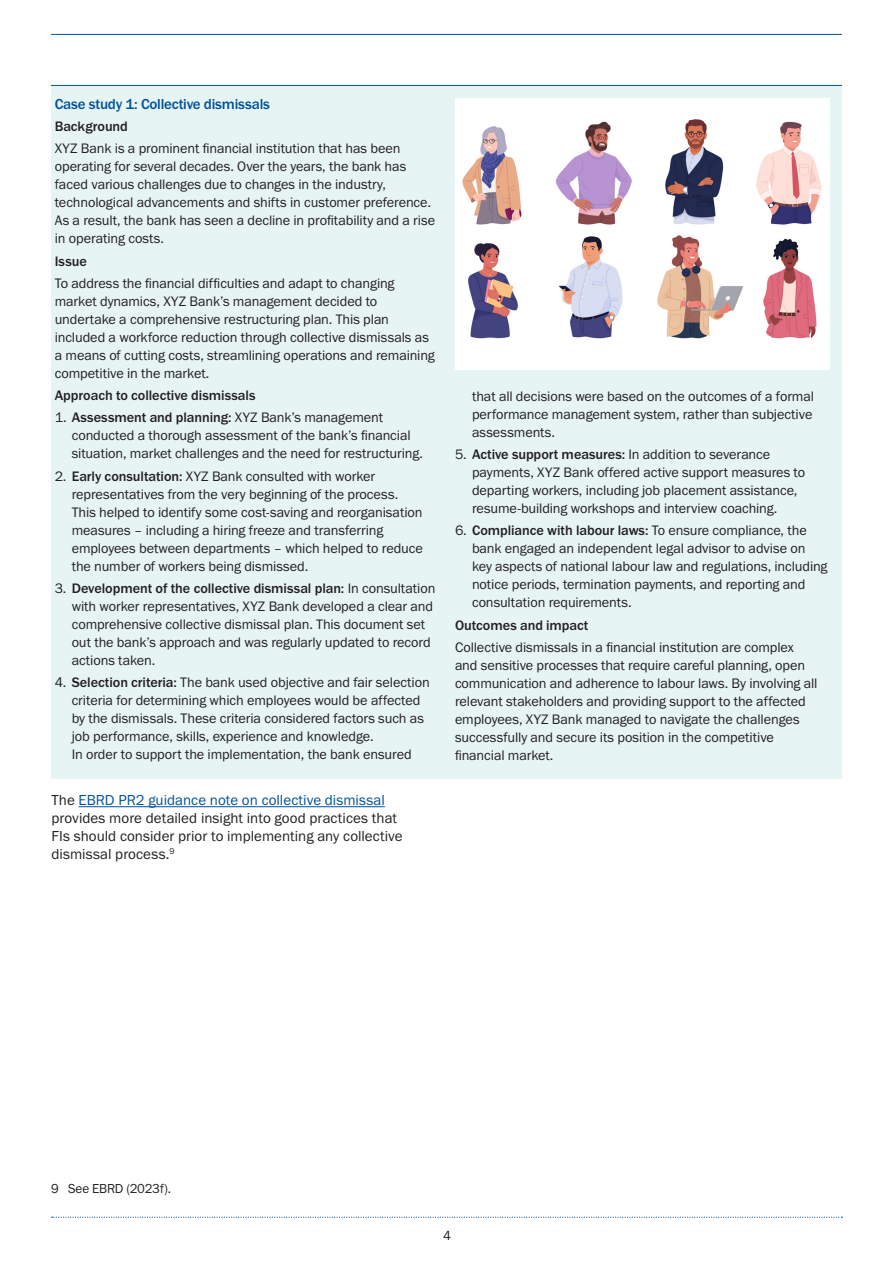
<style>
.page{position:relative;width:893px;height:1263px;background:#fff}
.page>*{position:absolute;margin:0;border:0;box-sizing:border-box;transform-origin:0 0}
.Body_text_10_12{font:15px/18px "Franklin Gothic URW Boo";color:#231f20}
.Level_2_heading_10_12_blue{font:500 15px "Franklin Gothic URW";letter-spacing:-.015em;color:#01529a}
.Case_study_text_9_5_12_indent{font:14.25px/18px "Franklin Gothic URW Boo";letter-spacing:-.005em;color:#231f20}
.Case_study_text_9_5_12{font:14.25px/18px "Franklin Gothic URW Boo";letter-spacing:-.005em;color:#231f20}
.Case_study_text_9_5_12-2{font:500 14.25px "Franklin Gothic URW";letter-spacing:-.005em;color:#231f20}
.Footnote{font:13.5px "Franklin Gothic URW Boo";letter-spacing:-.015em;color:#231f20}
.s1{font-family:"Franklin Gothic URW";font-weight:500}
.s2{color:#01529a}
</style>
<div class="page">
<svg style="left:52px;top:1217px;width:790px;height:1px"></svg>
<hr style="left:51px;top:34px;width:791px;height:1px;background:#01529a">
<div style="left:51px;top:85px;width:791px;height:693px;background:#e6f4f3"></div>
<hr style="left:51px;top:85px;width:791px;height:1px;background:#01529a">
<img style="left:456px;top:99px;width:374px;height:271px">
<hr style="left:79px;top:806px;width:306px;height:1px;background:#01529a">
<p class="Level_2_heading_10_12_blue" style="left:55px;top:94px;width:217px">Case study 1: Collective dismissals</p>
<p class="Case_study_text_9_5_12-2" style="left:55px;top:117px;width:75px">Background</p>
<p class="Case_study_text_9_5_12" style="left:55px;top:139px;width:382px">XYZ Bank is a prominent financial institution that has been operating for several decades. Over the years, the bank has faced various challenges due to changes in the industry, technological advancements and shifts in customer preference.<br>As a result, the bank has seen a decline in profitability and a rise in operating costs.</p>
<p class="Case_study_text_9_5_12-2" style="left:55px;top:252px;width:34px">Issue</p>
<p class="Case_study_text_9_5_12" style="left:55px;top:274px;width:382px">To address the financial difficulties and adapt to changing market dynamics, XYZ Bank’s management decided to undertake a comprehensive restructuring plan. This plan included a workforce reduction through collective dismissals as a means of cutting costs, streamlining operations and remaining competitive in the market.</p>
<p class="Case_study_text_9_5_12-2" style="left:55px;top:386px;width:202px">Approach to collective dismissals</p>
<p class="Case_study_text_9_5_12_indent" style="left:72px;top:408px;width:353px;text-indent:-17px">1. <span class="s1">Assessment and planning:</span> XYZ Bank’s management conducted a thorough assessment of the bank’s financial situation, market challenges and the need for restructuring.</p>
<p class="Case_study_text_9_5_12_indent" style="left:72px;top:467px;width:353px;text-indent:-17px">2. <span class="s1">Early consultation:</span> XYZ Bank consulted with worker representatives from the very beginning of the process.<br>This helped to identify some cost-saving and reorganisation measures – including a hiring freeze and transferring employees between departments – which helped to reduce the number of workers being dismissed.</p>
<p class="Case_study_text_9_5_12_indent" style="left:72px;top:579px;width:365px;text-indent:-17px">3. <span class="s1">Development of the collective dismissal plan:</span> In consultation with worker representatives, XYZ Bank developed a clear and comprehensive collective dismissal plan. This document set out the bank’s approach and was regularly updated to record actions taken.</p>
<p class="Case_study_text_9_5_12_indent" style="left:72px;top:673px;width:359px;text-indent:-17px">4. <span class="s1">Selection criteria:</span> The bank used objective and fair selection criteria for determining which employees would be affected by the dismissals. These criteria considered factors such as job performance, skills, experience and knowledge.<br>In order to support the implementation, the bank ensured</p>
<p class="Body_text_10_12" style="left:52px;top:791px;width:353px">The <span class="s2">EBRD PR2 guidance note on collective dismissal </span>provides more detailed insight into good practices that FIs should consider prior to implementing any collective dismissal process.<sup>9</sup></p>
<p class="Case_study_text_9_5_12_indent" style="left:472px;top:387px;width:344px;text-align:justify">that all decisions were based on the outcomes of a formal performance management system, rather than subjective assessments.</p>
<p class="Case_study_text_9_5_12_indent" style="left:472px;top:445px;width:335px;text-indent:-17px">5. <span class="s1">Active support measures:</span> In addition to severance payments, XYZ Bank offered active support measures to departing workers, including job placement assistance, resume-building workshops and interview coaching.</p>
<p class="Case_study_text_9_5_12_indent" style="left:472px;top:521px;width:357px;text-indent:-17px">6. <span class="s1">Compliance with labour laws:</span> To ensure compliance, the bank engaged an independent legal advisor to advise on key aspects of national labour law and regulations, including notice periods, termination payments, and reporting and consultation requirements.</p>
<p class="Case_study_text_9_5_12-2" style="left:455px;top:616px;width:135px">Outcomes and impact</p>
<p class="Case_study_text_9_5_12" style="left:455px;top:638px;width:364px">Collective dismissals in a financial institution are complex and sensitive processes that require careful planning, open communication and adherence to labour laws. By involving all relevant stakeholders and providing support to the affected employees, XYZ Bank managed to navigate the challenges successfully and secure its position in the competitive financial market.</p>
<p class="Footnote" style="left:51px;top:1180px;width:122px">9 See EBRD (2023f).</p>
<p class="Footnote" style="left:443px;top:1227px;width:9px">4</p>
</div>
